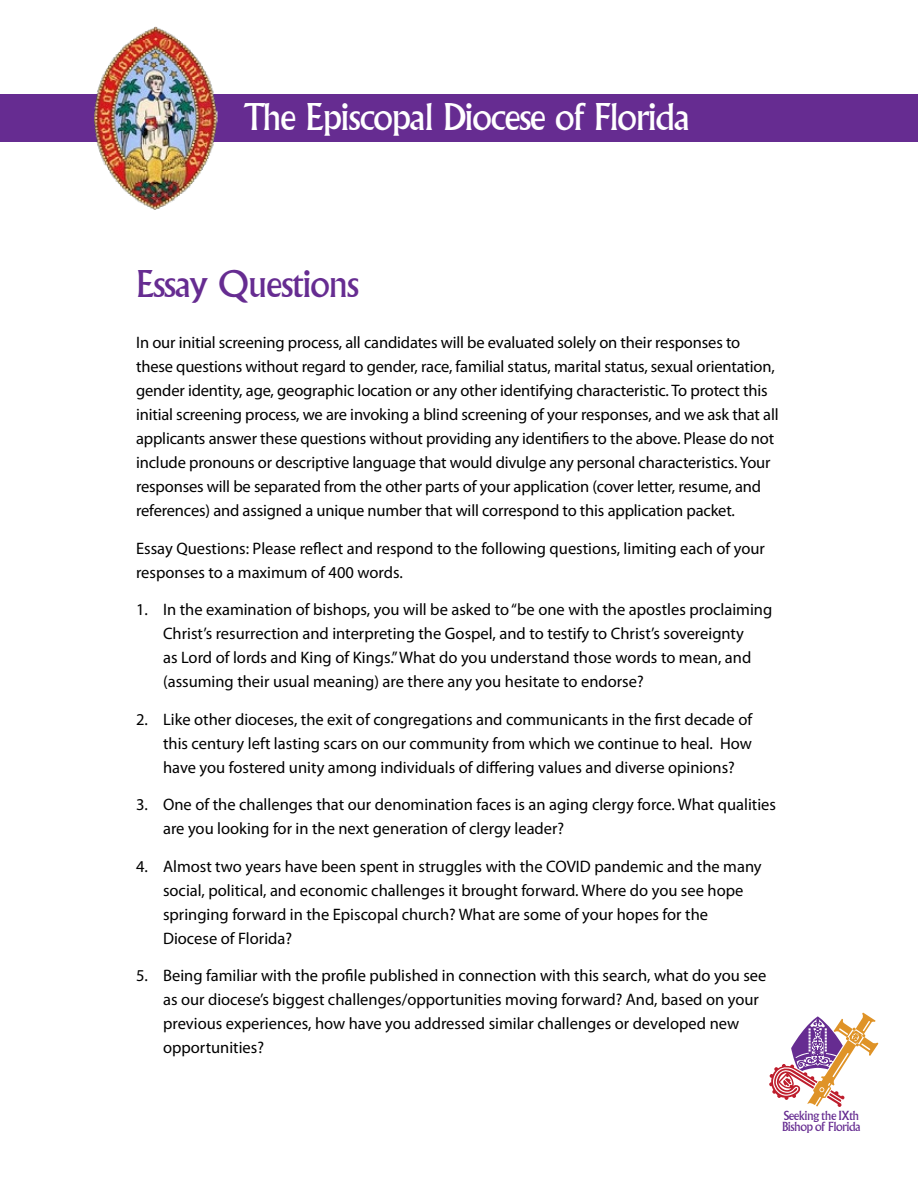
<style>
.page{position:relative;width:918px;height:1188px;background:#fff}
.page>*{position:absolute;margin:0;border:0;box-sizing:border-box;transform-origin:0 0}
.t1{font:36px "Albertus MT Std";letter-spacing:-.04em;color:#fff}
.t2{font:36px "Albertus MT Std";letter-spacing:-.04em;color:#662c91}
.t3{font:16.65px/24px "Myriad Pro";color:#000}
.t4{font:12.3px/11.1px "Albertus MT Std";letter-spacing:-.04em;color:#662c91}
</style>
<div class="page">
<div style="left:0;top:94px;width:918px;height:48px;background:#662c91"></div>
<img style="left:94px;top:26px;width:123px;height:184px">
<svg style="left:769px;top:1013px;width:109px;height:94px"></svg>
<h1 class="t1" style="left:243px;top:96px;width:449px">The Episcopal Diocese of Florida</h1>
<h1 class="t2" style="left:136px;top:263px;width:225px">Essay Questions</h1>
<p class="t3" style="left:136px;top:330px;width:644px">In our initial screening process, all candidates will be evaluated solely on their responses to these questions without regard to gender, race, familial status, marital status, sexual orientation, gender identity, age, geographic location or any other identifying characteristic. To protect this initial screening process, we are invoking a blind screening of your responses, and we ask that all applicants answer these questions without providing any identifiers to the above. Please do not include pronouns or descriptive language that would divulge any personal characteristics. Your responses will be separated from the other parts of your application (cover letter, resume, and references) and assigned a unique number that will correspond to this application packet.</p>
<p class="t3" style="left:136px;top:536px;width:630px">Essay Questions: Please reflect and respond to the following questions, limiting each of your responses to a maximum of 400 words.</p>
<p class="t3" style="left:163px;top:597px;width:611px;text-indent:-27px">1. In the examination of bishops, you will be asked to “be one with the apostles proclaiming Christ’s resurrection and interpreting the Gospel, and to testify to Christ’s sovereignty<br>as Lord of lords and King of Kings.” What do you understand those words to mean, and (assuming their usual meaning) are there any you hesitate to endorse?</p>
<p class="t3" style="left:163px;top:707px;width:591px;text-align:justify;text-indent:-27px">2. Like other dioceses, the exit of congregations and communicants in the first decade of this century left lasting scars on our community from which we continue to heal. How have you fostered unity among individuals of differing values and diverse opinions?</p>
<p class="t3" style="left:163px;top:793px;width:614px;text-indent:-27px">3. One of the challenges that our denomination faces is an aging clergy force. What qualities are you looking for in the next generation of clergy leader?</p>
<p class="t3" style="left:163px;top:854px;width:600px;text-indent:-27px">4. Almost two years have been spent in struggles with the COVID pandemic and the many social, political, and economic challenges it brought forward. Where do you see hope springing forward in the Episcopal church? What are some of your hopes for the Diocese of Florida?</p>
<p class="t3" style="left:163px;top:964px;width:605px;text-indent:-27px">5. Being familiar with the profile published in connection with this search, what do you see as our diocese’s biggest challenges/opportunities moving forward? And, based on your previous experiences, how have you addressed similar challenges or developed new opportunities?</p>
<p class="t4" style="left:782px;top:1110px;width:80px">Seeking the IXth<br>Bishop of Florida</p>
</div>
